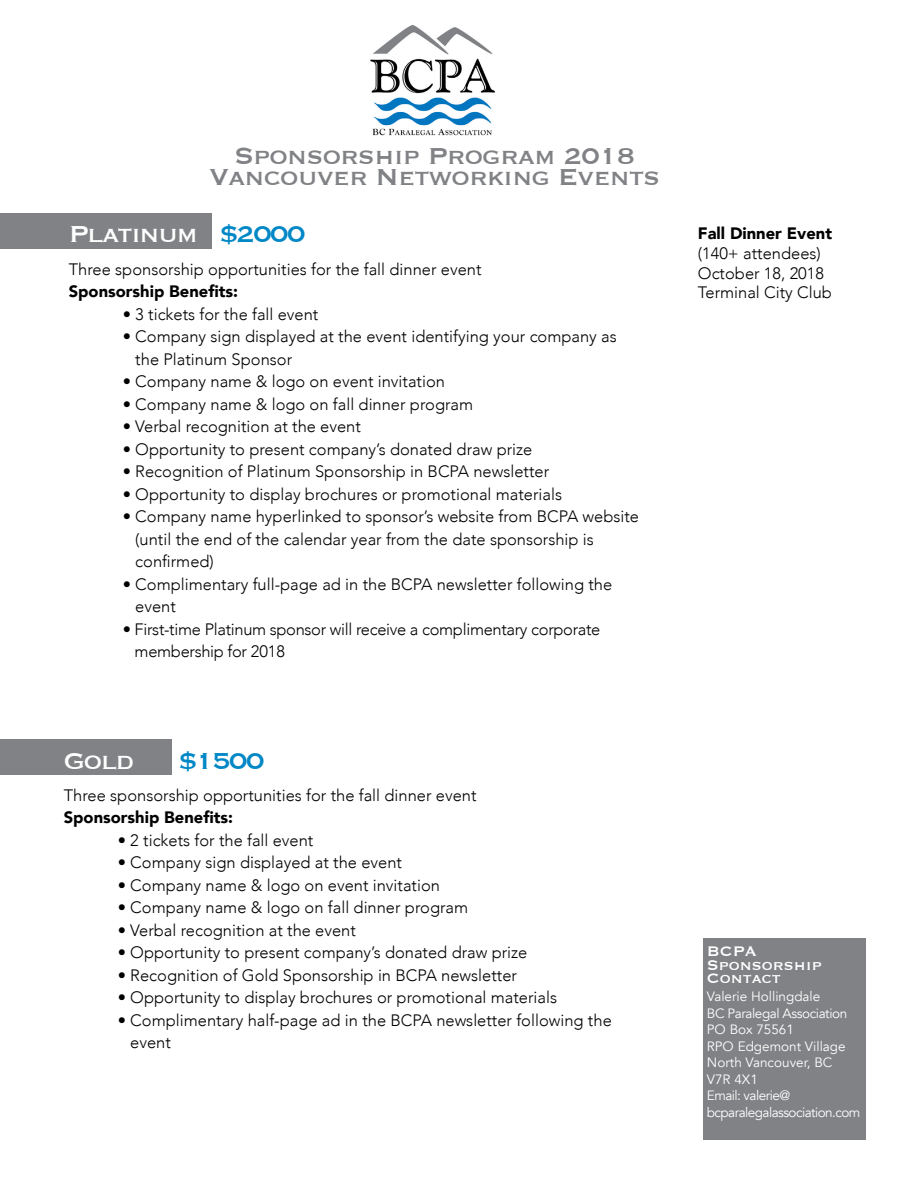
<style>
.page{position:relative;width:918px;height:1188px;background:#fff}
.page>*{position:absolute;margin:0;border:0;box-sizing:border-box;transform-origin:0 0}
.t1{font:30px "Copperplate";letter-spacing:-.02em;color:#808285}
.t2{font:30px "Copperplate";letter-spacing:-.05em;color:#fff}
.t3{font:30px "Copperplate";color:#0087c6}
.t4{font:18px/13.5px "Copperplate";color:#fff}
.t5{font:300 16.5px/22.5px "Avenir";color:#000}
.t6{font:300 16.5px/22.5px "Avenir";letter-spacing:-.02em;color:#000}
.t7{font:900 16.5px "Avenir";color:#000}
.t8{font:13.5px/16.5px "Avenir";letter-spacing:-.03em;color:#fff}
.s1{color:#0087c6}
</style>
<div class="page">
<img style="left:370px;top:24px;width:125px;height:112px">
<div style="left:703px;top:939px;width:163px;height:201px;background:#808285"></div>
<div style="left:0;top:213px;width:212px;height:35px;background:#808285"></div>
<div style="left:0;top:739px;width:171px;height:36px;background:#808285"></div>
<h1 class="t1" style="left:234px;top:136px;width:403px">Sponsorship Program 2018</h1>
<h1 class="t1" style="left:209px;top:157px;width:453px">Vancouver Networking Events</h1>
<p class="t2" style="left:69px;top:215px;width:238px">Platinum <span class="s1">$2000</span></p>
<p class="t5" style="left:69px;top:258px;width:414px">Three sponsorship opportunities for the fall dinner event</p>
<p class="t7" style="left:69px;top:277px;width:171px">Sponsorship Benefits:</p>
<p class="t5" style="left:123px;top:303px;width:197px">• 3 tickets for the fall event</p>
<p class="t5" style="left:135px;top:325px;width:483px;text-indent:-13px">• Company sign displayed at the event identifying your company as the Platinum Sponsor</p>
<p class="t5" style="left:123px;top:370px;width:324px">• Company name &amp; logo on event invitation</p>
<p class="t5" style="left:123px;top:393px;width:352px">• Company name &amp; logo on fall dinner program</p>
<p class="t5" style="left:123px;top:415px;width:240px">• Verbal recognition at the event</p>
<p class="t5" style="left:123px;top:438px;width:411px">• Opportunity to present company’s donated draw prize</p>
<p class="t5" style="left:123px;top:460px;width:428px">• Recognition of Platinum Sponsorship in BCPA newsletter</p>
<p class="t5" style="left:123px;top:483px;width:441px">• Opportunity to display brochures or promotional materials</p>
<p class="t5" style="left:135px;top:505px;width:505px;text-indent:-13px">• Company name hyperlinked to sponsor’s website from BCPA website (until the end of the calendar year from the date sponsorship is confirmed)</p>
<p class="t5" style="left:135px;top:573px;width:478px;text-indent:-13px">• Complimentary full-page ad in the BCPA newsletter following the event</p>
<p class="t6" style="left:135px;top:618px;width:467px;text-indent:-12px">• First-time Platinum sponsor will receive a complimentary corporate membership for 2018</p>
<p class="t2" style="left:64px;top:741px;width:72px">Gold</p>
<p class="t3" style="left:179px;top:741px;width:87px">$1500</p>
<p class="t5" style="left:64px;top:784px;width:414px">Three sponsorship opportunities for the fall dinner event</p>
<p class="t7" style="left:64px;top:803px;width:171px">Sponsorship Benefits:</p>
<p class="t5" style="left:118px;top:829px;width:197px">• 2 tickets for the fall event</p>
<p class="t5" style="left:118px;top:851px;width:286px">• Company sign displayed at the event</p>
<p class="t5" style="left:118px;top:874px;width:324px">• Company name &amp; logo on event invitation</p>
<p class="t5" style="left:118px;top:896px;width:352px">• Company name &amp; logo on fall dinner program</p>
<p class="t5" style="left:118px;top:919px;width:240px">• Verbal recognition at the event</p>
<p class="t5" style="left:118px;top:941px;width:411px">• Opportunity to present company’s donated draw prize</p>
<p class="t5" style="left:118px;top:964px;width:401px">• Recognition of Gold Sponsorship in BCPA newsletter</p>
<p class="t5" style="left:118px;top:986px;width:441px">• Opportunity to display brochures or promotional materials</p>
<p class="t5" style="left:130px;top:1009px;width:483px;text-indent:-13px">• Complimentary half-page ad in the BCPA newsletter following the event</p>
<p class="t7" style="left:698px;top:219px;width:136px">Fall Dinner Event</p>
<p class="t5" style="left:698px;top:242px;width:124px">(140+ attendees)</p>
<p class="t5" style="left:698px;top:262px;width:128px">October 18, 2018</p>
<p class="t5" style="left:698px;top:281px;width:136px">Terminal City Club</p>
<p class="t4" style="left:707px;top:943px;width:117px">BCPA<br>Sponsorship<br>Contact</p>
<p class="t8" style="left:707px;top:988px;width:155px">Valerie Hollingdale<br>BC Paralegal Association<br>PO Box 75561<br>RPO Edgemont Village<br>North Vancouver, BC<br>V7R 4X1<br>Email: valerie@ bcparalegalassociation.com</p>
</div>
